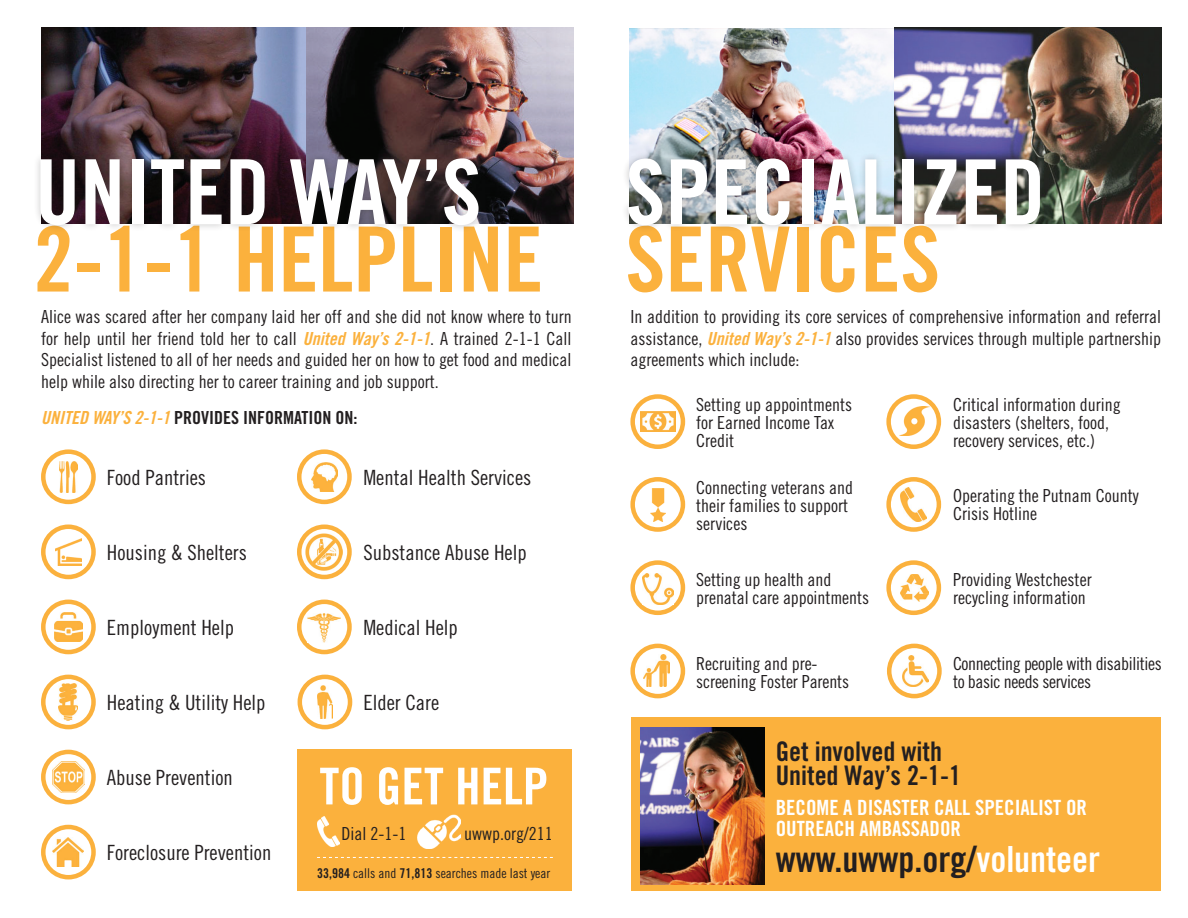
<style>
.page{position:relative;width:1188px;height:918px;background:#fff}
.page>*{position:absolute;margin:0;border:0;box-sizing:border-box;transform-origin:0 0}
.t1{font:90px "Trade Gothic Bold Cond Twenty";color:#fff}
.t2{font:90px "Trade Gothic Bold Cond Twenty";color:#fbb13d}
.t3{font:50.85px "Trade Gothic Bold Cond Twenty";color:#fff}
.t4{font:36px "Trade Gothic Bold Cond Twenty";color:#231f20}
.t5{font:27px "Trade Gothic Bold Cond Twenty";color:#231f20}
.t6{font:21px "Trade Gothic Cond Eighteen";color:#231f20}
.t7{font:21px/21px "Trade Gothic Bold Cond Twenty";color:#fff}
.t8{font:18px/18px "Trade Gothic Cond Eighteen";color:#231f20}
.t9{font:18px/18px "Trade Gothic Cond Eighteen";letter-spacing:-.02em;color:#231f20}
.t10{font:18px "Trade Gothic Bold Cond Twenty";color:#231f20}
.t11{font:13.5px "Trade Gothic Cond Eighteen";color:#231f20}
.s1{font-family:"Trade Gothic Bold Cond Twenty Obl";color:#fbb13d}
.s2{font-family:"Trade Gothic Bold Cond Twenty"}
.s3{color:#fff}
</style>
<div class="page">
<img style="left:41px;top:27px;width:533px;height:197px">
<img style="left:629px;top:27px;width:533px;height:197px">
<div style="left:621px;top:151px;width:427px;height:82px;background:#231f20;opacity:.25"></div>
<div style="left:632px;top:718px;width:529px;height:173px;background:#fbb13d"></div>
<div style="left:297px;top:750px;width:275px;height:141px;background:#fbb13d"></div>
<img style="left:640px;top:727px;width:124px;height:158px">
<div style="left:33px;top:151px;width:453px;height:82px;background:#231f20;opacity:.25"></div>
<img style="left:60px;top:461px;width:17px;height:31px">
<div style="left:41px;top:449px;width:55px;height:55px;border:4px solid #fbb13d;border-radius:50%"></div>
<div style="left:630px;top:394px;width:55px;height:55px;border:4px solid #fbb13d;border-radius:50%"></div>
<div style="left:41px;top:525px;width:55px;height:54px;border:4px solid #fbb13d;border-radius:50%"></div>
<div style="left:630px;top:477px;width:55px;height:55px;border:4px solid #fbb13d;border-radius:50%"></div>
<div style="left:41px;top:600px;width:55px;height:54px;border:4px solid #fbb13d;border-radius:50%"></div>
<div style="left:630px;top:560px;width:55px;height:55px;border:4px solid #fbb13d;border-radius:50%"></div>
<div style="left:41px;top:675px;width:55px;height:54px;border:4px solid #fbb13d;border-radius:50%"></div>
<div style="left:630px;top:644px;width:55px;height:54px;border:4px solid #fbb13d;border-radius:50%"></div>
<div style="left:41px;top:750px;width:55px;height:54px;border:4px solid #fbb13d;border-radius:50%"></div>
<div style="left:41px;top:825px;width:55px;height:54px;border:4px solid #fbb13d;border-radius:50%"></div>
<div style="left:298px;top:675px;width:54px;height:54px;border:4px solid #fbb13d;border-radius:50%"></div>
<div style="left:887px;top:644px;width:55px;height:54px;border:4px solid #fbb13d;border-radius:50%"></div>
<img style="left:55px;top:539px;width:27px;height:26px">
<img style="left:54px;top:613px;width:29px;height:28px">
<img style="left:59px;top:684px;width:19px;height:36px">
<img style="left:52px;top:761px;width:32px;height:32px">
<img style="left:317px;top:685px;width:16px;height:34px">
<div style="left:297px;top:449px;width:55px;height:55px;border:4px solid #fbb13d;border-radius:50%"></div>
<div style="left:886px;top:394px;width:55px;height:55px;border:4px solid #fbb13d;border-radius:50%"></div>
<img style="left:306px;top:533px;width:37px;height:37px">
<div style="left:297px;top:525px;width:55px;height:54px;border:4px solid #fbb13d;border-radius:50%"></div>
<div style="left:886px;top:477px;width:55px;height:55px;border:4px solid #fbb13d;border-radius:50%"></div>
<div style="left:297px;top:600px;width:55px;height:54px;border:4px solid #fbb13d;border-radius:50%"></div>
<div style="left:886px;top:560px;width:55px;height:55px;border:4px solid #fbb13d;border-radius:50%"></div>
<img style="left:311px;top:462px;width:27px;height:29px">
<img style="left:308px;top:614px;width:33px;height:29px">
<img style="left:643px;top:654px;width:26px;height:32px">
<img style="left:900px;top:406px;width:30px;height:29px">
<img style="left:650px;top:488px;width:15px;height:33px">
<img style="left:901px;top:487px;width:26px;height:34px">
<img style="left:900px;top:574px;width:28px;height:27px">
<img style="left:903px;top:655px;width:25px;height:32px">
<img style="left:53px;top:837px;width:30px;height:29px">
<img style="left:640px;top:411px;width:35px;height:21px">
<img style="left:642px;top:573px;width:31px;height:31px">
<img style="left:317px;top:816px;width:22px;height:30px">
<img style="left:418px;top:814px;width:42px;height:35px">
<svg style="left:317px;top:857px;width:236px;height:1px"></svg>
<p class="t1" style="left:35px;top:138px;width:448px">UNITED WAY’S</p>
<p class="t2" style="left:34px;top:205px;width:511px">2-1-1 HELPLINE</p>
<p class="t8" style="left:41px;top:306px;width:532px;line-height:21.6px;text-align:justify">Alice was scared after her company laid her off and she did not know where to turn for help until her friend told her to call <span class="s1">United Way’s 2-1-1</span>. A trained 2-1-1 Call Specialist listened to all of her needs and guided her on how to get food and medical help while also directing her to career training and job support.</p>
<p class="t10" style="left:41px;top:407px;width:318px"><span class="s1">UNITED WAY’S 2-1-1</span> PROVIDES INFORMATION ON:</p>
<p class="t6" style="left:107px;top:465px;width:101px">Food Pantries</p>
<p class="t6" style="left:363px;top:465px;width:169px">Mental Health Services</p>
<p class="t6" style="left:107px;top:540px;width:141px">Housing &amp; Shelters</p>
<p class="t6" style="left:363px;top:540px;width:165px">Substance Abuse Help</p>
<p class="t6" style="left:107px;top:615px;width:129px">Employment Help</p>
<p class="t6" style="left:363px;top:615px;width:96px">Medical Help</p>
<p class="t6" style="left:107px;top:690px;width:160px">Heating &amp; Utility Help</p>
<p class="t6" style="left:363px;top:690px;width:77px">Elder Care</p>
<p class="t6" style="left:107px;top:765px;width:127px">Abuse Prevention</p>
<p class="t6" style="left:107px;top:840px;width:166px">Foreclosure Prevention</p>
<p class="t3" style="left:320px;top:755px;width:230px">TO GET HELP</p>
<p class="t8" style="left:342px;top:824px;width:66px">Dial 2-1-1</p>
<p class="t11" style="left:317px;top:865px;width:235px"><span class="s2">33,984</span> calls and <span class="s2">71,813</span> searches made last year</p>
<p class="t8" style="left:464px;top:824px;width:90px">uwwp.org/211</p>
<p class="t1" style="left:626px;top:138px;width:421px">SPECIALIZED</p>
<p class="t2" style="left:626px;top:205px;width:316px">SERVICES</p>
<p class="t8" style="left:630px;top:306px;width:532px;line-height:21.6px;text-align:justify">In addition to providing its core services of comprehensive information and referral assistance, <span class="s1">United Way’s 2-1-1</span> also provides services through multiple partnership agreements which include:</p>
<p class="t8" style="left:696px;top:395px;width:157px">Setting up appointments for Earned Income Tax<br>Credit</p>
<p class="t8" style="left:953px;top:395px;width:169px">Critical information during disasters (shelters, food, recovery services, etc.)</p>
<p class="t8" style="left:696px;top:478px;width:158px">Connecting veterans and their families to support services</p>
<p class="t8" style="left:953px;top:487px;width:187px">Operating the Putnam County<br>Crisis Hotline</p>
<p class="t8" style="left:696px;top:570px;width:174px">Setting up health and prenatal care appointments</p>
<p class="t8" style="left:953px;top:570px;width:140px">Providing Westchester recycling information</p>
<p class="t8" style="left:696px;top:654px;width:154px">Recruiting and pre&shy;screening Foster Parents</p>
<p class="t9" style="left:953px;top:654px;width:210px">Connecting people with disabilities to basic needs services</p>
<p class="t5" style="left:776px;top:735px;width:168px">Get involved with</p>
<p class="t5" style="left:776px;top:759px;width:187px">United Way’s 2-1-1</p>
<p class="t7" style="left:776px;top:797px;width:313px">BECOME A DISASTER CALL SPECIALIST OR<br>OUTREACH AMBASSADOR</p>
<p class="t4" style="left:776px;top:837px;width:326px">www.uwwp.org/<span class="s3">volunteer</span></p>
</div>
